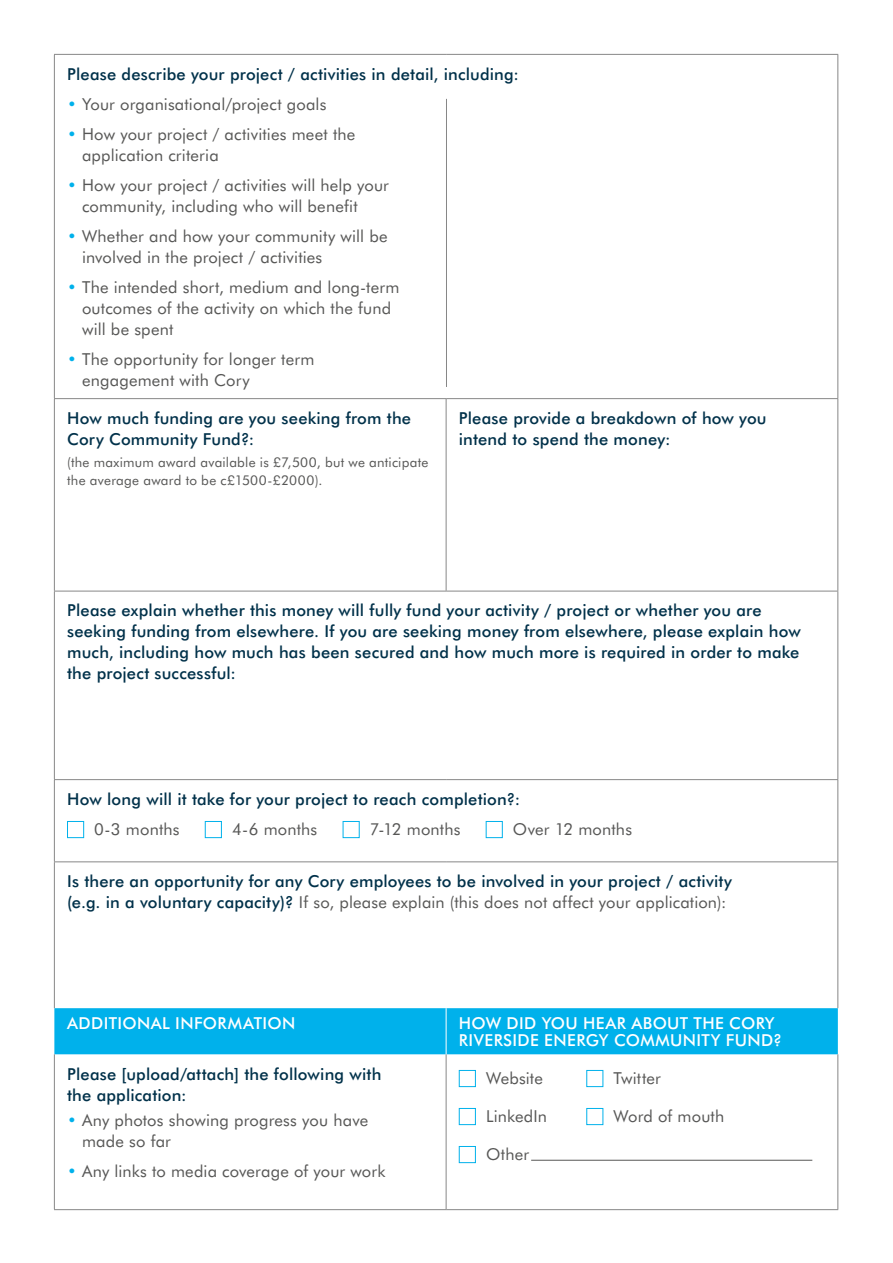
<style>
.page{position:relative;width:893px;height:1263px;background:#fff}
.page>*{position:absolute;margin:0;border:0;box-sizing:border-box;transform-origin:0 0}
.t1{font:500 16.5px/21px "Futura BT";letter-spacing:.01em;color:#01314a}
.t2{font:16.5px/21px "Futura BT";letter-spacing:.01em;color:#575756}
.t3{font:500 16.5px "Futura BT";letter-spacing:.02em;color:#fff}
.t4{font:13.5px/18px "Futura BT";letter-spacing:.02em;color:#575756}
.s1{color:#00b1eb}
.s2{font-weight:400;color:#575756}
</style>
<div class="page">
<div style="left:54px;top:1008px;width:784px;height:46px;background:#00b1eb"></div>
<hr style="left:54px;top:399px;width:1px;height:192px;background:#878787">
<hr style="left:446px;top:399px;width:1px;height:192px;background:#878787">
<hr style="left:837px;top:399px;width:1px;height:192px;background:#878787">
<hr style="left:54px;top:780px;width:1px;height:81px;background:#878787">
<hr style="left:837px;top:780px;width:1px;height:81px;background:#878787">
<hr style="left:54px;top:1054px;width:1px;height:155px;background:#878787">
<hr style="left:446px;top:1054px;width:1px;height:155px;background:#878787">
<hr style="left:837px;top:1054px;width:1px;height:155px;background:#878787">
<hr style="left:54px;top:1209px;width:392px;height:1px;background:#878787">
<hr style="left:446px;top:1209px;width:392px;height:1px;background:#878787">
<hr style="left:446px;top:1008px;width:1px;height:46px;background:#fff">
<hr style="left:54px;top:591px;width:392px;height:1px;background:#878787">
<hr style="left:54px;top:591px;width:1px;height:188px;background:#878787">
<hr style="left:446px;top:591px;width:392px;height:1px;background:#878787">
<hr style="left:837px;top:591px;width:1px;height:188px;background:#878787">
<hr style="left:54px;top:779px;width:392px;height:1px;background:#878787">
<hr style="left:446px;top:779px;width:392px;height:1px;background:#878787">
<hr style="left:54px;top:861px;width:392px;height:1px;background:#878787">
<hr style="left:54px;top:862px;width:1px;height:146px;background:#878787">
<hr style="left:446px;top:861px;width:392px;height:1px;background:#878787">
<hr style="left:837px;top:862px;width:1px;height:146px;background:#878787">
<hr style="left:54px;top:54px;width:392px;height:1px;background:#878787">
<hr style="left:54px;top:55px;width:1px;height:343px;background:#878787">
<hr style="left:446px;top:54px;width:392px;height:1px;background:#878787">
<hr style="left:837px;top:55px;width:1px;height:343px;background:#878787">
<hr style="left:54px;top:398px;width:392px;height:1px;background:#878787">
<hr style="left:446px;top:398px;width:392px;height:1px;background:#878787">
<div style="left:67px;top:821px;width:17px;height:17px;border:1px solid #00b1eb"></div>
<div style="left:205px;top:821px;width:17px;height:17px;border:1px solid #00b1eb"></div>
<div style="left:343px;top:821px;width:17px;height:17px;border:1px solid #00b1eb"></div>
<div style="left:486px;top:821px;width:17px;height:17px;border:1px solid #00b1eb"></div>
<hr style="left:531px;top:1160px;width:281px;height:1px;background:#575756">
<div style="left:459px;top:1070px;width:17px;height:17px;border:1px solid #00b1eb"></div>
<div style="left:586px;top:1070px;width:17px;height:17px;border:1px solid #00b1eb"></div>
<div style="left:459px;top:1108px;width:17px;height:17px;border:1px solid #00b1eb"></div>
<div style="left:586px;top:1108px;width:17px;height:17px;border:1px solid #00b1eb"></div>
<div style="left:459px;top:1146px;width:17px;height:17px;border:1px solid #00b1eb"></div>
<hr style="left:446px;top:99px;width:1px;height:288px;background:#878787">
<p class="t1" style="left:67px;top:63px;width:453px">Please describe your project / activities in detail, including:</p>
<p class="t2" style="left:67px;top:93px;width:261px"><span class="s1">•</span> Your organisational/project goals</p>
<p class="t2" style="left:82px;top:123px;width:275px;text-indent:-15px"><span class="s1">•</span> How your project / activities meet the application criteria</p>
<p class="t2" style="left:82px;top:174px;width:308px;text-indent:-15px"><span class="s1">•</span> How your project / activities will help your community, including who will benefit</p>
<p class="t2" style="left:82px;top:225px;width:307px;text-indent:-15px"><span class="s1">•</span> Whether and how your community will be involved in the project / activities</p>
<p class="t2" style="left:82px;top:276px;width:319px;text-indent:-15px"><span class="s1">•</span> The intended short, medium and long-term outcomes of the activity on which the fund will be spent</p>
<p class="t2" style="left:82px;top:348px;width:234px;text-indent:-15px"><span class="s1">•</span> The opportunity for longer term engagement with Cory</p>
<p class="t1" style="left:67px;top:407px;width:345px">How much funding are you seeking from the<br>Cory Community Fund :?</p>
<p class="t4" style="left:67px;top:453px;width:363px">(the maximum award available is £7,500, but we anticipate the average award to be c£1500-£2000 .(</p>
<p class="t1" style="left:459px;top:407px;width:309px">Please provide a breakdown of how you intend to spend the money:</p>
<p class="t1" style="left:67px;top:600px;width:735px">Please explain whether this money will fully fund your activity / project or whether you are seeking funding from elsewhere. If you are seeking money from elsewhere, please explain how much, including how much has been secured and how much more is required in order to make the project successful:</p>
<p class="t1" style="left:67px;top:788px;width:454px">How long will it take for your project to reach completion :?</p>
<p class="t2" style="left:513px;top:818px;width:121px">Over 12 months</p>
<p class="t2" style="left:94px;top:818px;width:87px">0-3 months</p>
<p class="t1" style="left:67px;top:871px;width:666px">Is there an opportunity for any Cory employees to be involved in your project / activity i n.g.e( a voluntary capacity)? <span class="s2">If so, please explain (this does not affect your application :(</span></p>
<p class="t2" style="left:232px;top:818px;width:87px">4-6 months</p>
<p class="t2" style="left:370px;top:818px;width:92px">7-12 months</p>
<p class="t3" style="left:67px;top:1013px;width:230px">ADDITIONAL INFORMATION</p>
<p class="t1" style="left:67px;top:1063px;width:316px">Please [upload/attach] the following with the application:</p>
<p class="t2" style="left:82px;top:1109px;width:288px;text-indent:-15px"><span class="s1">•</span> Any photos showing progress you have made so far</p>
<p class="t2" style="left:67px;top:1160px;width:320px"><span class="s1">•</span> Any links to media coverage of your work</p>
<p class="t3" style="left:459px;top:1013px;width:317px">HOW DID YOU HEAR ABOUT THE CORY</p>
<p class="t3" style="left:459px;top:1030px;width:325px">RIVERSIDE ENERGY COMMUNITY FUND?</p>
<p class="t2" style="left:486px;top:1067px;width:58px">Website</p>
<p class="t2" style="left:486px;top:1105px;width:63px">LinkedIn</p>
<p class="t2" style="left:486px;top:1143px;width:45px">Other</p>
<p class="t2" style="left:613px;top:1067px;width:49px">Twitter</p>
<p class="t2" style="left:613px;top:1105px;width:112px">Word of mouth</p>
</div>
